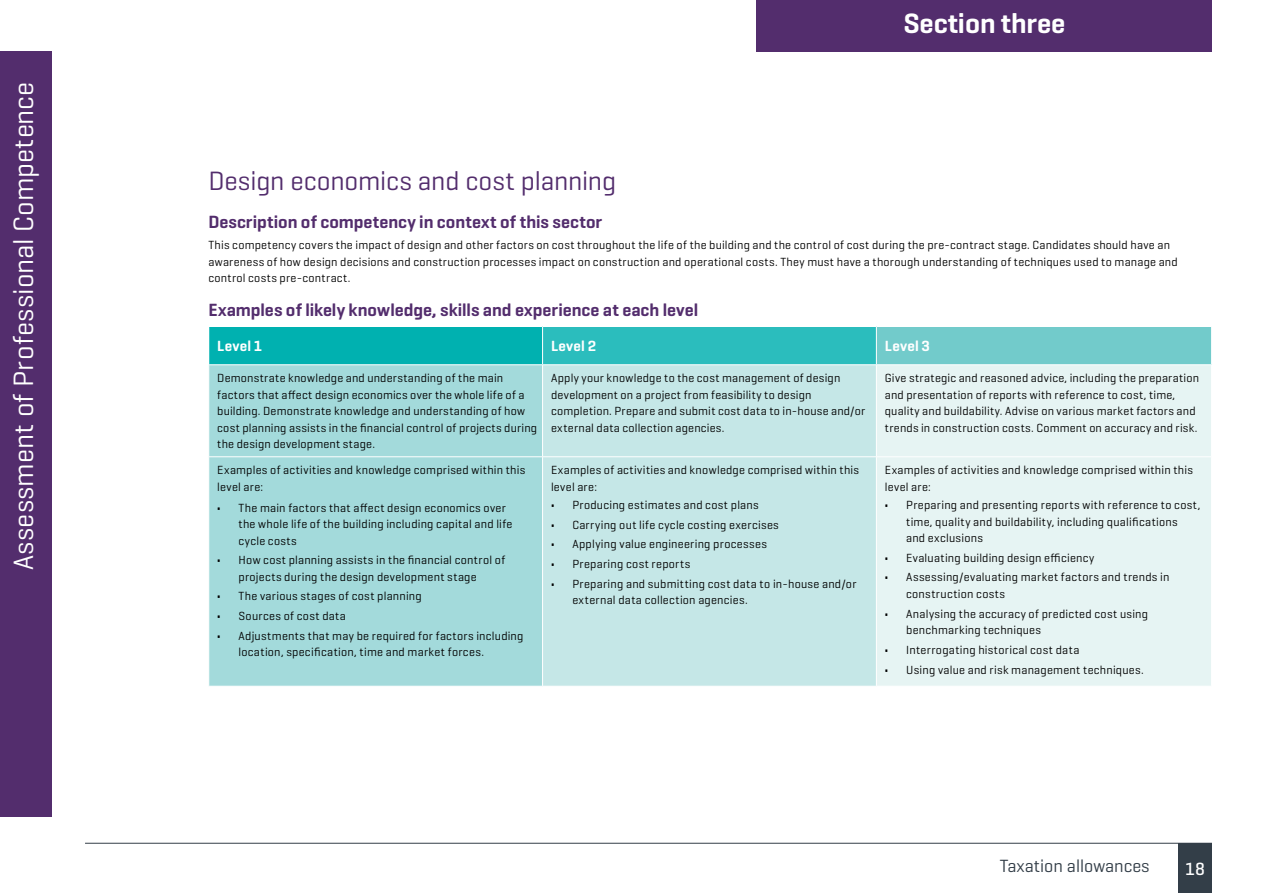
<style>
.page{position:relative;width:1263px;height:893px;background:#fff}
.page>*{position:absolute;margin:0;border:0;box-sizing:border-box;transform-origin:0 0}
.t1{font:28.5px "Geogrotesque";letter-spacing:.01em;color:#fff}
.t2{font:600 28.5px "Geogrotesque";letter-spacing:-.005em;color:#fff}
.t3{font:27px "Geogrotesque";letter-spacing:-.01em;color:#532d6d}
.t4{font:600 18px "Geogrotesque";color:#532d6d}
.t5{font:18px "Geogrotesque";color:#333e48}
.t6{font:500 18px "Geogrotesque";color:#fff}
.t7{font:600 15px "Geogrotesque";letter-spacing:.015em;color:#fff}
.t8{font:12px/16.5px "Geogrotesque";letter-spacing:.02em;color:#000}
.s1{font-weight:700}
</style>
<div class="page">
<div style="left:1178px;top:843px;width:34px;height:50px;background:#333e48"></div>
<hr style="left:85px;top:843px;width:1127px;height:1px;background:#333e48">
<div style="left:0;top:51px;width:51px;height:765px;background:#532d6d"></div>
<div style="left:757px;top:0;width:455px;height:51px;background:#532d6d"></div>
<div style="left:209px;top:326px;width:334px;height:39px;background:#00b1b0"></div>
<div style="left:543px;top:326px;width:333px;height:39px;background:#2bbdbd"></div>
<div style="left:876px;top:326px;width:335px;height:39px;background:#72cbcb"></div>
<div style="left:209px;top:365px;width:333px;height:321px;background:#a3dadb"></div>
<div style="left:543px;top:365px;width:333px;height:321px;background:#c5e7e7"></div>
<div style="left:877px;top:365px;width:334px;height:321px;background:#e6f4f3"></div>
<hr style="left:208px;top:326px;width:335px;height:1px;background:#fff">
<hr style="left:543px;top:326px;width:333px;height:1px;background:#fff">
<hr style="left:542px;top:327px;width:1px;height:37px;background:#fff">
<hr style="left:876px;top:326px;width:336px;height:1px;background:#fff">
<hr style="left:876px;top:327px;width:1px;height:37px;background:#fff">
<hr style="left:208px;top:364px;width:335px;height:1px;background:#fff">
<hr style="left:543px;top:364px;width:333px;height:1px;background:#fff">
<hr style="left:876px;top:364px;width:336px;height:1px;background:#fff">
<hr style="left:208px;top:456px;width:335px;height:1px;background:#fff">
<hr style="left:543px;top:456px;width:333px;height:1px;background:#fff">
<hr style="left:876px;top:456px;width:336px;height:1px;background:#fff">
<h1 class="t1" style="left:6px;top:570px;width:490px;rotate:-90deg">Assessment of Professional Competence</h1>
<h1 class="t2" style="left:903px;top:6px;width:164px">Section three</h1>
<h2 class="t3" style="left:208px;top:164px;width:409px">Design economics and cost planning</h2>
<h3 class="t4" style="left:208px;top:211px;width:395px">Description of competency in context of this sector</h3>
<p class="t8" style="left:208px;top:236px;width:971px">This competency covers the impact of design and other factors on cost throughout the life of the building and the control of cost during the pre-contract stage. Candidates should have an awareness of how design decisions and construction processes impact on construction and operational costs. They must have a thorough understanding of techniques used to manage and control costs pre-contract.</p>
<h3 class="t4" style="left:208px;top:298px;width:491px">Examples of likely knowledge, skills and experience at each level</h3>
<p class="t7" style="left:217px;top:337px;width:47px">Level 1</p>
<p class="t7" style="left:551px;top:337px;width:47px">Level 2</p>
<p class="t7" style="left:885px;top:337px;width:47px">Level 3</p>
<p class="t8" style="left:217px;top:370px;width:321px">Demonstrate knowledge and understanding of the main factors that affect design economics over the whole life of a building. Demonstrate knowledge and understanding of how cost planning assists in the financial control of projects during the design development stage.</p>
<p class="t8" style="left:551px;top:370px;width:316px">Apply your knowledge to the cost management of design development on a project from feasibility to design completion. Prepare and submit cost data to in-house and/or external data collection agencies.</p>
<p class="t8" style="left:885px;top:370px;width:316px">Give strategic and reasoned advice, including the preparation and presentation of reports with reference to cost, time, quality and buildability. Advise on various market factors and trends in construction costs. Comment on accuracy and risk.</p>
<p class="t8" style="left:217px;top:462px;width:309px">Examples of activities and knowledge comprised within this level are:</p>
<p class="t8" style="left:238px;top:499px;width:276px;text-indent:-21px"><span class="s1">•</span> The main factors that affect design economics over the whole life of the building including capital and life cycle costs</p>
<p class="t8" style="left:238px;top:551px;width:268px;text-indent:-21px"><span class="s1">•</span> How cost planning assists in the financial control of projects during the design development stage</p>
<p class="t8" style="left:217px;top:588px;width:206px"><span class="s1">•</span> The various stages of cost planning</p>
<p class="t8" style="left:217px;top:607px;width:130px"><span class="s1">•</span> Sources of cost data</p>
<p class="t8" style="left:238px;top:627px;width:286px;text-indent:-21px"><span class="s1">•</span> Adjustments that may be required for factors including location, specification, time and market forces.</p>
<p class="t8" style="left:551px;top:462px;width:309px">Examples of activities and knowledge comprised within this level are:</p>
<p class="t8" style="left:551px;top:496px;width:209px"><span class="s1">•</span> Producing estimates and cost plans</p>
<p class="t8" style="left:551px;top:516px;width:229px"><span class="s1">•</span> Carrying out life cycle costing exercises</p>
<p class="t8" style="left:551px;top:536px;width:217px"><span class="s1">•</span> Applying value engineering processes</p>
<p class="t8" style="left:551px;top:555px;width:141px"><span class="s1">•</span> Preparing cost reports</p>
<p class="t8" style="left:572px;top:575px;width:286px;text-indent:-21px"><span class="s1">•</span> Preparing and submitting cost data to in-house and/or external data collection agencies.</p>
<p class="t8" style="left:885px;top:462px;width:309px">Examples of activities and knowledge comprised within this level are:</p>
<p class="t8" style="left:906px;top:496px;width:296px;text-indent:-21px"><span class="s1">•</span> Preparing and presenting reports with reference to cost, time, quality and buildability, including qualifications<br>and exclusions</p>
<p class="t8" style="left:885px;top:549px;width:211px"><span class="s1">•</span> Evaluating building design efficiency</p>
<p class="t8" style="left:906px;top:569px;width:265px;text-indent:-21px"><span class="s1">•</span> Assessing/evaluating market factors and trends in construction costs</p>
<p class="t8" style="left:906px;top:605px;width:243px;text-indent:-21px"><span class="s1">•</span> Analysing the accuracy of predicted cost using benchmarking techniques</p>
<p class="t8" style="left:885px;top:641px;width:196px"><span class="s1">•</span> Interrogating historical cost data</p>
<p class="t8" style="left:885px;top:661px;width:260px"><span class="s1">•</span> Using value and risk management techniques.</p>
<h3 class="t5" style="left:1000px;top:854px;width:151px">Taxation allowances</h3>
<h3 class="t6" style="left:1185px;top:857px;width:21px">18</h3>
</div>
